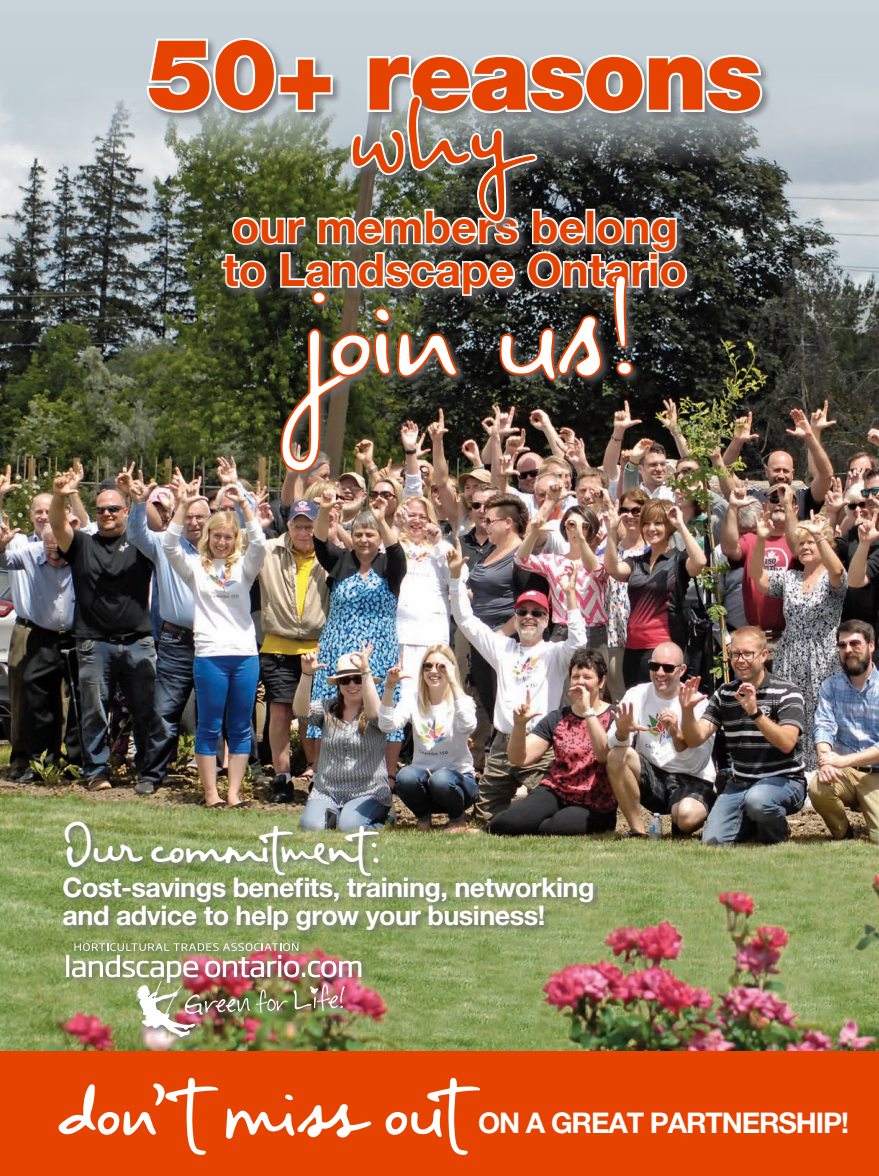
<style>
.page{position:relative;width:879px;height:1176px;background:#fff}
.page>*{position:absolute;margin:0;border:0;box-sizing:border-box;transform-origin:0 0}
.t1{font:113.7px "Big River Script";letter-spacing:-.02em;color:#fff}
.t2{font:900 99px "Helvetica Neue";letter-spacing:-.02em;color:#e74300}
.t3{font:87px "Big River Script";color:#e74300}
.t4{font:700 45px/43.3px "Helvetica Neue";color:#e74300}
.t5{font:40.5px "Big River Script";letter-spacing:-.02em;color:#fff}
.t6{font:700 28.5px "Helvetica Neue";letter-spacing:-.04em;color:#fff}
.t7{font:700 27px/28.5px "Helvetica Neue";letter-spacing:-.02em;color:#fff}
.s1{font-family:"Big River Script";font-weight:400;font-size:63px}
</style>
<div class="page">
<div style="left:0;top:0;width:879px;height:517px;background:#c6d2d8"></div>
<img style="left:0;top:100px;width:879px;height:950px">
<div style="left:0;top:1050px;width:879px;height:125px;background:#e74300"></div>
<div style="left:62px;top:820px;width:539px;height:118px;background:#6c6d70;opacity:.75"></div>
<div style="left:279px;top:289px;width:86px;height:193px;background:#6c6d70;opacity:.75"></div>
<img style="left:145px;top:37px;width:619px;height:436px">
<div style="left:65px;top:941px;width:304px;height:103px;background:#6c6d70;opacity:.75"></div>
<img style="left:66px;top:942px;width:295px;height:94px">
<h2 class="t2" style="left:147px;top:15px;width:617px">50+ reasons</h2>
<h3 class="t3" style="left:348px;top:86px;width:179px">why</h3>
<h3 class="t4" style="left:223px;top:204px;width:466px">our members belong to Landscape Ontario</h3>
<h1 class="t1" style="left:297px;top:268px;width:343px">join us!</h1>
<h3 class="t5" style="left:63px;top:824px;width:322px">Our commitment:</h3>
<p class="t7" style="left:63px;top:872px;width:533px">Cost-savings benefits, training, networking and advice to help grow your business!</p>
<p class="t6" style="left:57px;top:1104px;width:794px"><span class="s1">don’ t miss out</span>ON A GREAT PARTNERSHIP!</p>
</div>
